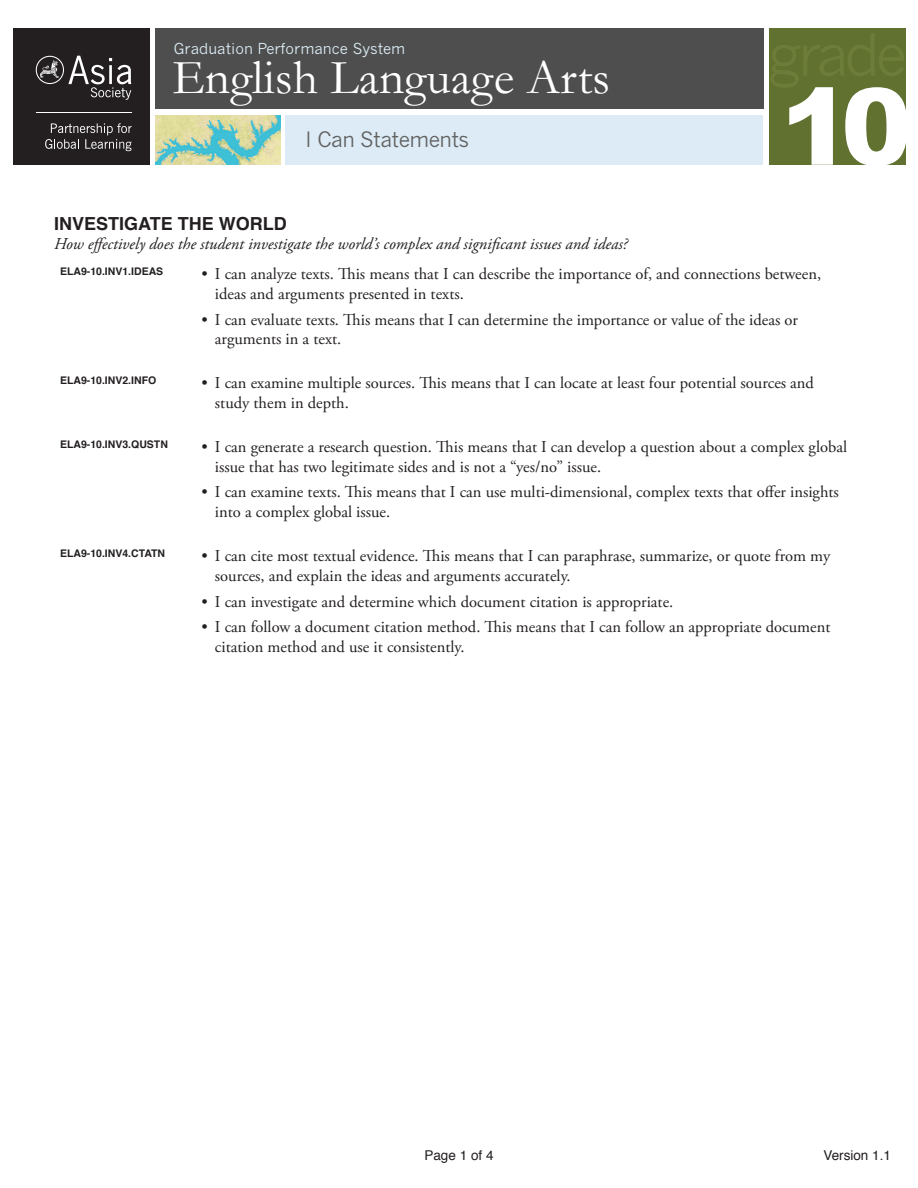
<style>
.page{position:relative;width:918px;height:1188px;background:#fff}
.page>*{position:absolute;margin:0;border:0;box-sizing:border-box;transform-origin:0 0}
.t1{font:900 106.5px "Arial";color:#fff}
.t2{font:49.5px "Garamond";color:#fff}
.t3{font:21px "News Gothic";letter-spacing:-.025em;color:#626262}
.t4{font:700 18px "Helvetica";color:#231f20}
.t5{font:16.5px/19.8px "Adobe Garamond Pro";color:#231f20}
.t6{font:italic 16.5px "Adobe Garamond Pro";color:#231f20}
.t7{font:15px "News Gothic";color:#dcebf5}
.t8{font:13.5px "Helvetica";color:#231f20}
.t9{font:700 10.5px "Helvetica";color:#231f20}
</style>
<div class="page">
<div style="left:13px;top:28px;width:137px;height:136px;background:#231f20"></div>
<svg style="left:45px;top:123px;width:87px;height:28px"></svg>
<hr style="left:37px;top:113px;width:95px;height:1px;background:#fff">
<svg style="left:36px;top:56px;width:95px;height:44px"></svg>
<div style="left:155px;top:28px;width:609px;height:81px;background:#4d4e4d"></div>
<div style="left:285px;top:115px;width:478px;height:50px;background:#dcebf5"></div>
<img style="left:155px;top:115px;width:126px;height:50px">
<div style="left:770px;top:29px;width:136px;height:136px;background:#607130"></div>
<p class="t7" style="left:174px;top:39px;width:233px">Graduation Performance System</p>
<h2 class="t2" style="left:172px;top:48px;width:439px">English Language Arts</h2>
<p class="t3" style="left:305px;top:127px;width:165px">I Can Statements</p>
<h1 class="t1" style="left:781px;top:49px;width:133px">10</h1>
<p class="t4" style="left:54px;top:209px;width:234px">INVESTIGATE THE WORLD</p>
<p class="t6" style="left:54px;top:234px;width:575px">How effectively does the student investigate the world’s complex and significant issues and ideas?</p>
<p class="t9" style="left:60px;top:263px;width:105px">ELA9-10.INV1.IDEAS</p>
<p class="t5" style="left:215px;top:264px;width:608px;text-indent:-13px">• I can analyze texts. This means that I can describe the importance of, and connections between, ideas and arguments presented in texts.</p>
<p class="t5" style="left:215px;top:310px;width:585px;text-indent:-13px">• I can evaluate texts. This means that I can determine the importance or value of the ideas or arguments in a text.</p>
<p class="t9" style="left:60px;top:372px;width:98px">ELA9-10.INV2.INFO</p>
<p class="t5" style="left:215px;top:374px;width:601px;text-indent:-13px">• I can examine multiple sources. This means that I can locate at least four potential sources and study them in depth.</p>
<p class="t9" style="left:60px;top:436px;width:109px">ELA9-10.INV3.QUSTN</p>
<p class="t5" style="left:215px;top:437px;width:634px;text-indent:-13px">• I can generate a research question. This means that I can develop a question about a complex global issue that has two legitimate sides and is not a “yes/no” issue.</p>
<p class="t5" style="left:215px;top:483px;width:625px;text-indent:-13px">• I can examine texts. This means that I can use multi-dimensional, complex texts that offer insights into a complex global issue.</p>
<p class="t9" style="left:60px;top:545px;width:107px">ELA9-10.INV4.CTATN</p>
<p class="t5" style="left:215px;top:547px;width:617px;text-indent:-13px">• I can cite most textual evidence. This means that I can paraphrase, summarize, or quote from my sources, and explain the ideas and arguments accurately.</p>
<p class="t5" style="left:201px;top:592px;width:473px">• I can investigate and determine which document citation is appropriate.</p>
<p class="t5" style="left:215px;top:618px;width:617px;text-indent:-13px">• I can follow a document citation method. This means that I can follow an appropriate document citation method and use it consistently.</p>
<p class="t8" style="left:424px;top:1145px;width:71px">Page 1 of 4</p>
<p class="t8" style="left:823px;top:1145px;width:69px">Version 1.1</p>
</div>
